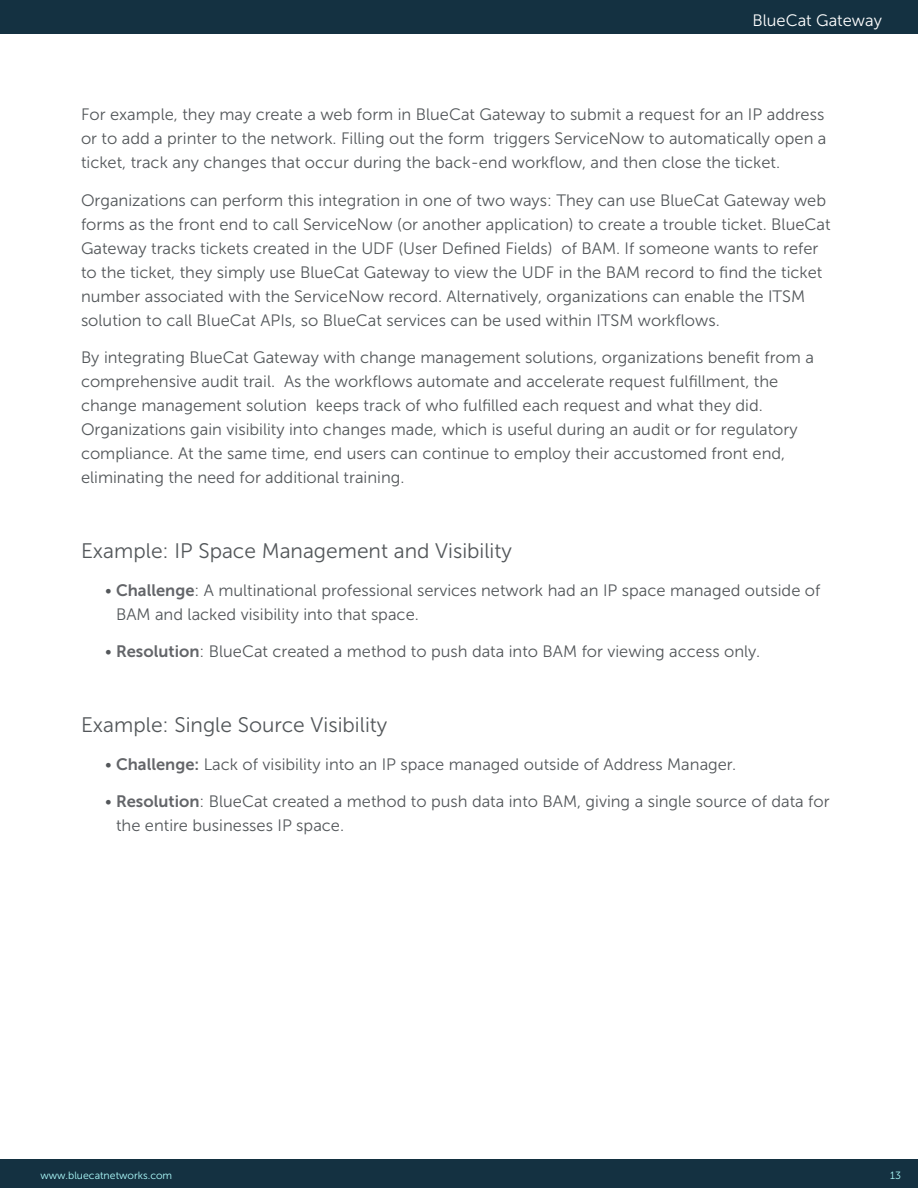
<style>
.page{position:relative;width:918px;height:1188px;background:#fff}
.page>*{position:absolute;margin:0;border:0;box-sizing:border-box;transform-origin:0 0}
.t1{font:21px "Museo Sans 300";color:#53575a}
.t2{font:16.5px/24px "Museo Sans 300";color:#53575a}
.t3{font:16.5px "Museo Sans 300";color:#fff}
.t4{font:10.5px "Museo Sans 300";color:#afffff}
.s1{font-family:"Museo Sans 700";color:#636569}
</style>
<div class="page">
<div style="left:0;top:0;width:918px;height:34px;background:#143141"></div>
<div style="left:0;top:1159px;width:918px;height:29px;background:#143141"></div>
<p class="t3" style="left:753px;top:11px;width:131px">BlueCat Gateway</p>
<p class="t2" style="left:81px;top:103px;width:747px">For example, they may create a web form in BlueCat Gateway to submit a request for an IP address or to add a printer to the network. Filling out the form triggers ServiceNow to automatically open a ticket, track any changes that occur during the back-end workflow, and then close the ticket.</p>
<p class="t2" style="left:81px;top:188px;width:751px">Organizations can perform this integration in one of two ways: They can use BlueCat Gateway web forms as the front end to call ServiceNow (or another application) to create a trouble ticket. BlueCat Gateway tracks tickets created in the UDF (User Defined Fields) of BAM. If someone wants to refer to the ticket, they simply use BlueCat Gateway to view the UDF in the BAM record to find the ticket number associated with the ServiceNow record. Alternatively, organizations can enable the ITSM solution to call BlueCat APIs, so BlueCat services can be used within ITSM workflows.</p>
<p class="t2" style="left:81px;top:346px;width:735px">By integrating BlueCat Gateway with change management solutions, organizations benefit from a comprehensive audit trail. As the workflows automate and accelerate request fulfillment, the change management solution keeps track of who fulfilled each request and what they did.<br>Organizations gain visibility into changes made, which is useful during an audit or for regulatory compliance. At the same time, end users can continue to employ their accustomed front end, eliminating the need for additional training.</p>
<p class="t1" style="left:81px;top:540px;width:433px">Example: IP Space Management and Visibility</p>
<p class="t2" style="left:116px;top:578px;width:706px;text-indent:-11px">• <span class="s1">Challenge</span>: A multinational professional services network had an IP space managed outside of<br>BAM and lacked visibility into that space.</p>
<p class="t2" style="left:105px;top:640px;width:657px">• <span class="s1">Resolution</span>: BlueCat created a method to push data into BAM for viewing access only.</p>
<p class="t1" style="left:81px;top:714px;width:308px">Example: Single Source Visibility</p>
<p class="t2" style="left:105px;top:752px;width:633px">• <span class="s1">Challenge:</span> Lack of visibility into an IP space managed outside of Address Manager.</p>
<p class="t2" style="left:116px;top:790px;width:715px;text-indent:-11px">• <span class="s1">Resolution</span>: BlueCat created a method to push data into BAM, giving a single source of data for the entire businesses IP space.</p>
<p class="t4" style="left:40px;top:1169px;width:133px">www.bluecatnetworks.com</p>
<p class="t4" style="left:890px;top:1169px;width:12px">13</p>
</div>
